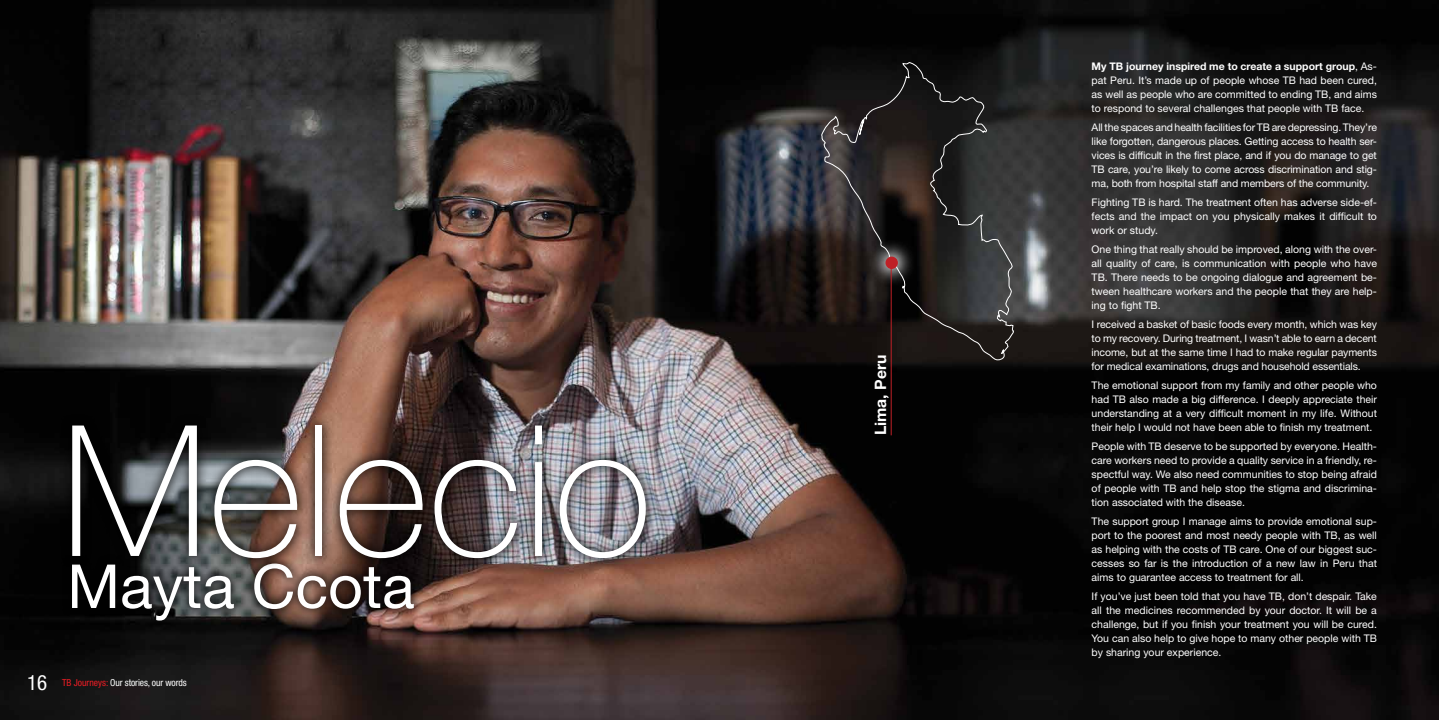
<style>
.page{position:relative;width:1439px;height:720px;background:#fff}
.page>*{position:absolute;margin:0;border:0;box-sizing:border-box;transform-origin:0 0}
.t1{font:100 182.44px "Helvetica Neue LT Std";color:#fff}
.t2{font:60.73px "Helvetica Neue LT Std";color:#fff}
.t3{font:700 15.75px "Helvetica Neue LT Std";color:#fff}
.t4{font:10.5px/14px "Helvetica Neue LT Std";color:#fff;text-align:justify}
.t5{font:condensed 9.62px "Helvetica Neue LT Std";letter-spacing:-.01em;color:#fff}
.s1{font-size:21px}
.s2{color:#ed1d24}
.s3{font-weight:700}
</style>
<div class="page">
<img style="left:0;top:0;width:1439px;height:719px">
<div style="left:62px;top:553px;width:362px;height:77px;background:#000;opacity:.75"></div>
<div style="left:60px;top:413px;width:598px;height:157px;background:#000;opacity:.75"></div>
<svg style="left:820px;top:61px;width:194px;height:301px;background:#292524"></svg>
<svg style="left:867px;top:238px;width:49px;height:49px;background:#2c2a29"></svg>
<div style="left:885px;top:256px;width:13px;height:13px;background:#bf2026;border-radius:50%"></div>
<hr style="left:890px;top:263px;width:1px;height:172px;background:#bf2026">
<h1 class="t1" style="left:61px;top:386px;width:592px">Melecio</h1>
<h2 class="t2" style="left:67px;top:550px;width:349px">Mayta Ccota</h2>
<p class="t5" style="left:27px;top:677px;width:161px"><span class="s1">16</span> <span class="s2">TB Journeys:</span> Our stories, our words</p>
<h3 class="t3" style="left:870px;top:435px;width:82px;rotate:-90deg">Lima, Peru</h3>
<p class="t4" style="left:1091px;top:59px;width:287px"><span class="s3">My TB journey inspired me to create a support group</span>, As&shy;pat Peru. It’s made up of people whose TB had been cured, as well as people who are committed to ending TB, and aims to respond to several challenges that people with TB face.</p>
<p class="t4" style="left:1091px;top:120px;width:287px">All the spaces and health facilities for TB are depressing. They’re like forgotten, dangerous places. Getting access to health ser&shy;vices is difficult in the first place, and if you do manage to get TB care, you’re likely to come across discrimination and stig&shy;ma, both from hospital staff and members of the community.</p>
<p class="t4" style="left:1091px;top:195px;width:287px">Fighting TB is hard. The treatment often has adverse side-ef&shy;fects and the impact on you physically makes it difficult to work or study.</p>
<p class="t4" style="left:1091px;top:242px;width:287px">One thing that really should be improved, along with the over&shy;all quality of care, is communication with people who have TB. There needs to be ongoing dialogue and agreement be&shy;tween healthcare workers and the people that they are help&shy;ing to fight TB.</p>
<p class="t4" style="left:1091px;top:317px;width:287px">I received a basket of basic foods every month, which was key to my recovery. During treatment, I wasn’t able to earn a decent income, but at the same time I had to make regular payments for medical examinations, drugs and household essentials.</p>
<p class="t4" style="left:1091px;top:378px;width:287px">The emotional support from my family and other people who had TB also made a big difference. I deeply appreciate their understanding at a very difficult moment in my life. Without their help I would not have been able to finish my treatment.</p>
<p class="t4" style="left:1091px;top:438px;width:287px">People with TB deserve to be supported by everyone. Health&shy;care workers need to provide a quality service in a friendly, re&shy;spectful way. We also need communities to stop being afraid of people with TB and help stop the stigma and discrimina&shy;tion associated with the disease.</p>
<p class="t4" style="left:1091px;top:513px;width:287px">The support group I manage aims to provide emotional sup&shy;port to the poorest and most needy people with TB, as well as helping with the costs of TB care. One of our biggest suc&shy;cesses so far is the introduction of a new law in Peru that aims to guarantee access to treatment for all.</p>
<p class="t4" style="left:1091px;top:588px;width:287px">If you’ve just been told that you have TB, don’t despair. Take all the medicines recommended by your doctor. It will be a challenge, but if you finish your treatment you will be cured.<br>You can also help to give hope to many other people with TB by sharing your experience.</p>
</div>
